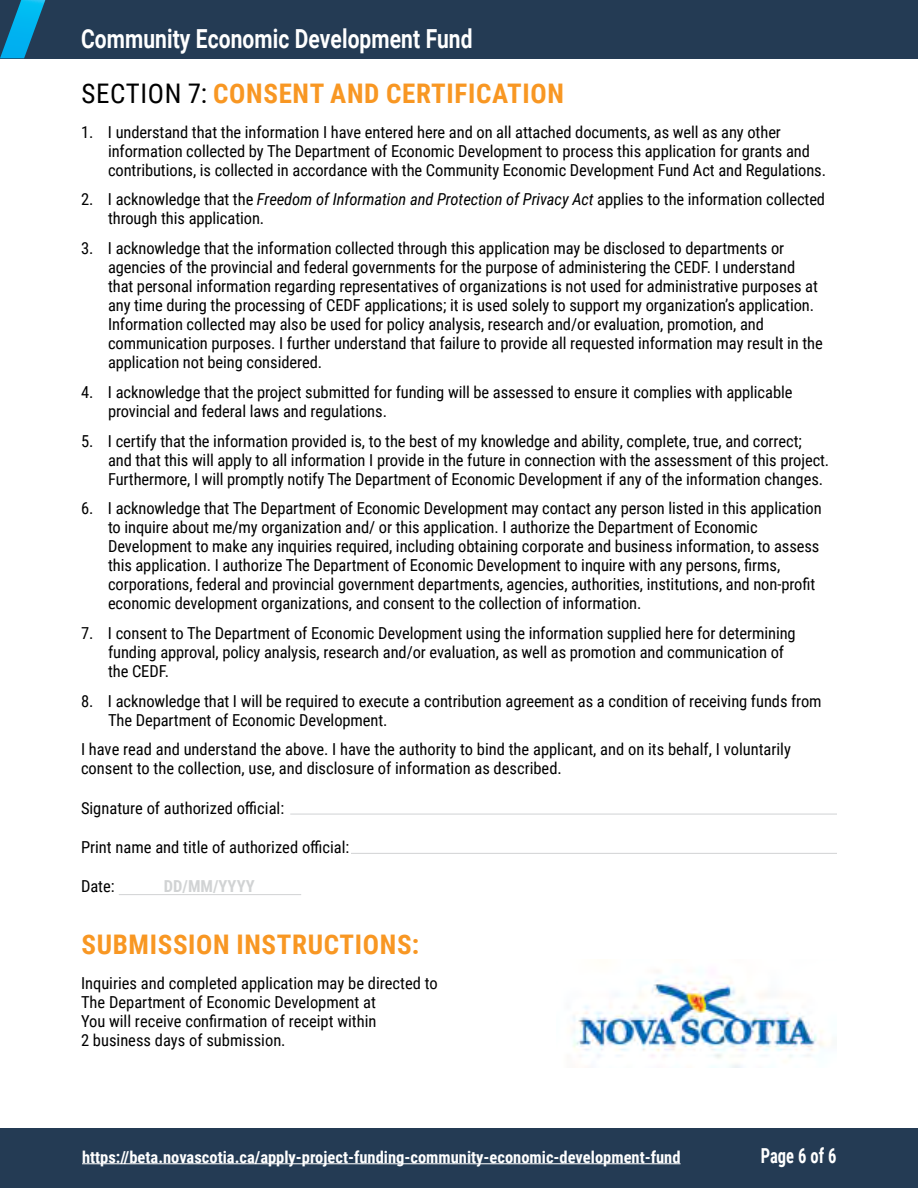
<style>
.page{position:relative;width:918px;height:1188px;background:#fff}
.page>*{position:absolute;margin:0;border:0;box-sizing:border-box;transform-origin:0 0}
.t1{font:700 27px "Roboto Condensed";letter-spacing:.025em;color:#f89723}
.t2{font:700 26.25px "Roboto";letter-spacing:.005em;color:#fff;scale:.8 1}
.t3{font:700 20.7px "Roboto Condensed";letter-spacing:.005em;color:#fff;scale:.8 1}
.t4{font:16.5px/19px "Roboto Condensed";letter-spacing:-.005em;color:#000}
.t5{font:700 16.5px "Roboto Condensed";color:#fff}
.t6{font:700 16.5px "Roboto Condensed";letter-spacing:.01em;color:#d1d3d4}
.s1{font-weight:400;color:#000}
.s2{font-style:italic}
</style>
<div class="page">
<div style="left:0;top:1129px;width:918px;height:59px;background:#243b54"></div>
<hr style="left:82px;top:1163px;width:599px;height:1px;background:#fff">
<hr style="left:290px;top:814px;width:547px;height:1px;background:#d1d3d4">
<hr style="left:351px;top:853px;width:486px;height:1px;background:#d1d3d4">
<div style="left:0;top:0;width:918px;height:58px;background:#243b54"></div>
<svg style="left:0;top:0;width:45px;height:58px"></svg>
<hr style="left:119px;top:894px;width:182px;height:1px;background:#d1d3d4">
<img style="left:573px;top:971px;width:252px;height:97px">
<h2 class="t2" style="left:81px;top:20px;width:491px">Community Economic Development Fund</h2>
<h1 class="t1" style="left:81px;top:74px;width:484px"><span class="s1">SECTION 7:</span> CONSENT AND CERTIFICATION</h1>
<p class="t4" style="left:108px;top:122px;width:720px;text-indent:-27px">1. I understand that the information I have entered here and on all attached documents, as well as any other information collected by The Department of Economic Development to process this application for grants and contributions, is collected in accordance with the Community Economic Development Fund Act and Regulations.</p>
<p class="t4" style="left:108px;top:189px;width:719px;text-indent:-27px">2. I acknowledge that the <span class="s2">Freedom of Information and Protection of Privacy Act</span> applies to the information collected through this application.</p>
<p class="t4" style="left:108px;top:238px;width:716px;text-indent:-27px">3. I acknowledge that the information collected through this application may be disclosed to departments or agencies of the provincial and federal governments for the purpose of administering the CEDF. I understand that personal information regarding representatives of organizations is not used for administrative purposes at any time during the processing of CEDF applications; it is used solely to support my organization’s application.<br>Information collected may also be used for policy analysis, research and/or evaluation, promotion, and communication purposes. I further understand that failure to provide all requested information may result in the application not being considered.</p>
<p class="t4" style="left:108px;top:382px;width:686px;text-indent:-27px">4. I acknowledge that the project submitted for funding will be assessed to ensure it complies with applicable provincial and federal laws and regulations.</p>
<p class="t4" style="left:108px;top:431px;width:723px;text-indent:-27px">5. I certify that the information provided is, to the best of my knowledge and ability, complete, true, and correct; and that this will apply to all information I provide in the future in connection with the assessment of this project.<br>Furthermore, I will promptly notify The Department of Economic Development if any of the information changes.</p>
<p class="t4" style="left:108px;top:498px;width:715px;text-indent:-27px">6. I acknowledge that The Department of Economic Development may contact any person listed in this application to inquire about me/my organization and/ or this application. I authorize the Department of Economic Development to make any inquiries required, including obtaining corporate and business information, to assess this application. I authorize The Department of Economic Development to inquire with any persons, firms, corporations, federal and provincial government departments, agencies, authorities, institutions, and non-profit economic development organizations, and consent to the collection of information.</p>
<p class="t4" style="left:108px;top:623px;width:689px;text-indent:-27px">7. I consent to The Department of Economic Development using the information supplied here for determining funding approval, policy analysis, research and/or evaluation, as well as promotion and communication of the CEDF.</p>
<p class="t4" style="left:108px;top:691px;width:715px;text-indent:-27px">8. I acknowledge that I will be required to execute a contribution agreement as a condition of receiving funds from<br>The Department of Economic Development.</p>
<p class="t4" style="left:81px;top:739px;width:711px">I have read and understand the above. I have the authority to bind the applicant, and on its behalf, I voluntarily consent to the collection, use, and disclosure of information as described.</p>
<p class="t4" style="left:81px;top:798px;width:205px">Signature of authorized official:</p>
<p class="t4" style="left:81px;top:837px;width:270px">Print name and title of authorized official:</p>
<p class="t4" style="left:81px;top:876px;width:35px">Date:</p>
<p class="t6" style="left:164px;top:875px;width:92px">DD/MM/YYYY</p>
<h1 class="t1" style="left:81px;top:925px;width:339px">SUBMISSION INSTRUCTIONS:</h1>
<p class="t4" style="left:81px;top:973px;width:358px">Inquiries and completed application may be directed to The Department of Economic Development at<br>You will receive confirmation of receipt within<br>2 business days of submission.</p>
<p class="t5" style="left:82px;top:1145px;width:600px">https://beta.novascotia.ca/apply-project-funding-community-economic-development-fund</p>
<p class="t3" style="left:761px;top:1141px;width:96px">Page 6 of 6</p>
</div>
